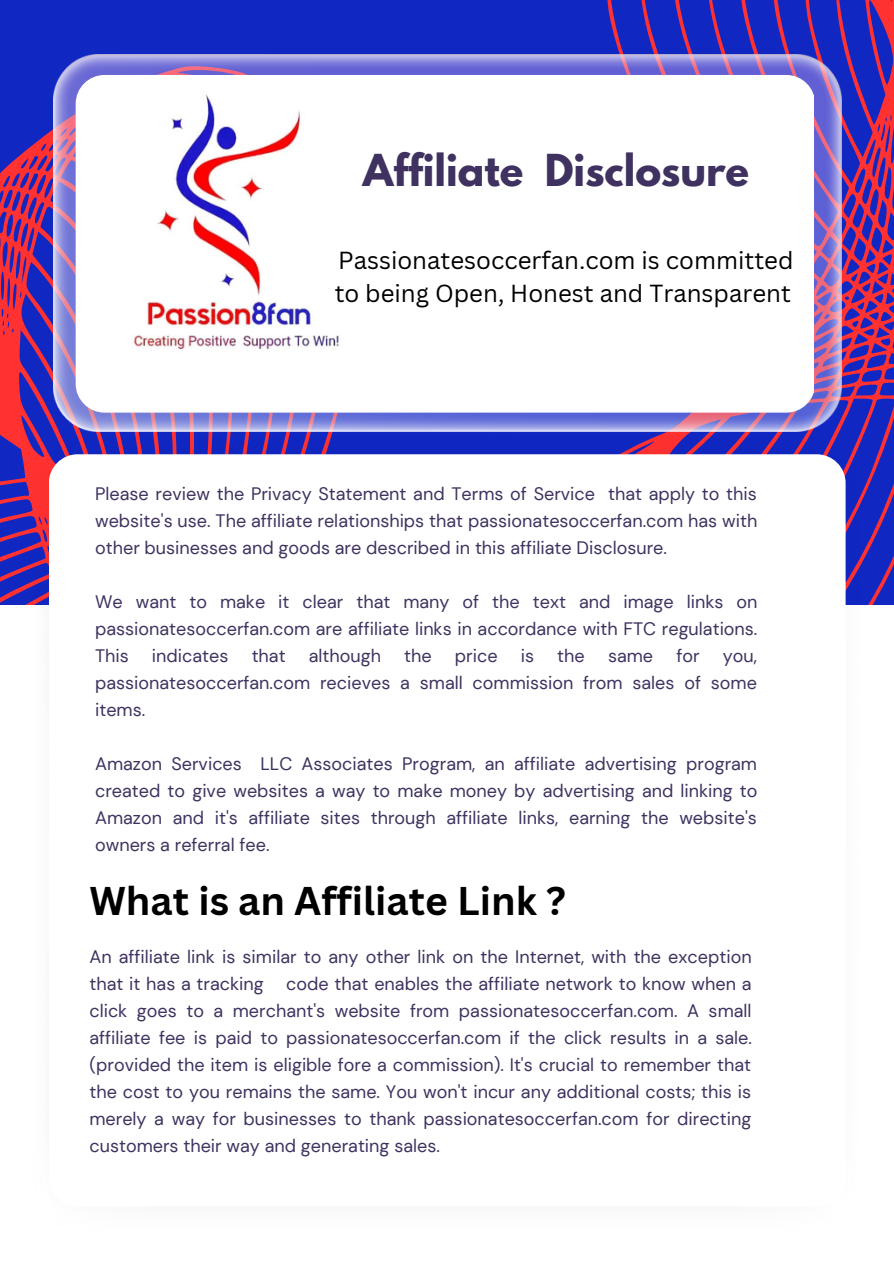
<style>
.page{position:relative;width:894px;height:1264px;background:#fff}
.page>*{position:absolute;margin:0;border:0;box-sizing:border-box;transform-origin:0 0}
.t1{font:700 39px "Canva Sans";color:#000}
.t2{font:700 39px "League Spartan";color:#3f3260}
.t3{font:24px/32.7px "Canva Sans";color:#000}
.t4{font:18px/27px "DM Sans";color:#3f3260;text-align:justify}
</style>
<div class="page">
<svg style="left:0;top:11px;width:587px;height:594px;background:#3e2aa6"></svg>
<svg style="left:587px;top:0;width:306px;height:605px;background:#532c9b"></svg>
<img style="left:43px;top:431px;width:797px;height:23px">
<img style="left:822px;top:454px;width:42px;height:151px">
<img style="left:29px;top:454px;width:43px;height:151px">
<div style="left:49px;top:454px;width:796px;height:752px;background:#fff;border-radius:29px"></div>
<img style="left:54px;top:55px;width:787px;height:376px">
<div style="left:76px;top:75px;width:737px;height:337px;background:#fff;border-radius:29px"></div>
<img style="left:133px;top:94px;width:206px;height:256px">
<h1 class="t2" style="left:362px;top:150px;width:387px">Affiliate Disclosure</h1>
<h2 class="t3" style="left:334px;top:243px;width:460px">Passionatesoccerfan.com is committed to being Open, Honest and Transparent</h2>
<p class="t4" style="left:95px;top:480px;width:663px">Please review the Privacy Statement and Terms of Service that apply to this website's use. The affiliate relationships that passionatesoccerfan.com has with other businesses and goods are described in this affiliate Disclosure.</p>
<p class="t4" style="left:95px;top:588px;width:663px">We want to make it clear that many of the text and image links on passionatesoccerfan.com are affiliate links in accordance with FTC regulations.<br>This</p>
<p class="t4" style="left:152px;top:642px;width:78px">indicates</p>
<p class="t4" style="left:251px;top:642px;width:35px">that</p>
<p class="t4" style="left:309px;top:642px;width:74px">although</p>
<p class="t4" style="left:404px;top:642px;width:29px">the</p>
<p class="t4" style="left:455px;top:642px;width:44px">price</p>
<p class="t4" style="left:520px;top:642px;width:15px">is</p>
<p class="t4" style="left:557px;top:642px;width:29px">the</p>
<p class="t4" style="left:608px;top:642px;width:47px">same</p>
<p class="t4" style="left:676px;top:642px;width:25px">for</p>
<p class="t4" style="left:95px;top:642px;width:663px;text-indent:627px">you, passionatesoccerfan.com recieves a small commission from sales of some items.</p>
<p class="t4" style="left:95px;top:750px;width:663px">Amazon Services LLC Associates Program, an affiliate advertising program created to give websites a way to make money by advertising and linking to Amazon and it's affiliate sites through affiliate links, earning the website's owners a referral fee.</p>
<h1 class="t1" style="left:89px;top:873px;width:477px">What is an Affiliate Link ?</h1>
<p class="t4" style="left:89px;top:943px;width:664px">An affiliate link is similar to any other link on the Internet, with the exception that it has a tracking code that enables the affiliate network to know when a click goes to a merchant's website from passionatesoccerfan.com. A small affiliate fee is paid to passionatesoccerfan.com if the click results in a sale. (provided the item is eligible fore a commission). It's crucial to remember that the cost to you remains the same. You won't incur any additional costs; this is merely a way for businesses to thank passionatesoccerfan.com for directing customers their way and generating sales.</p>
</div>
